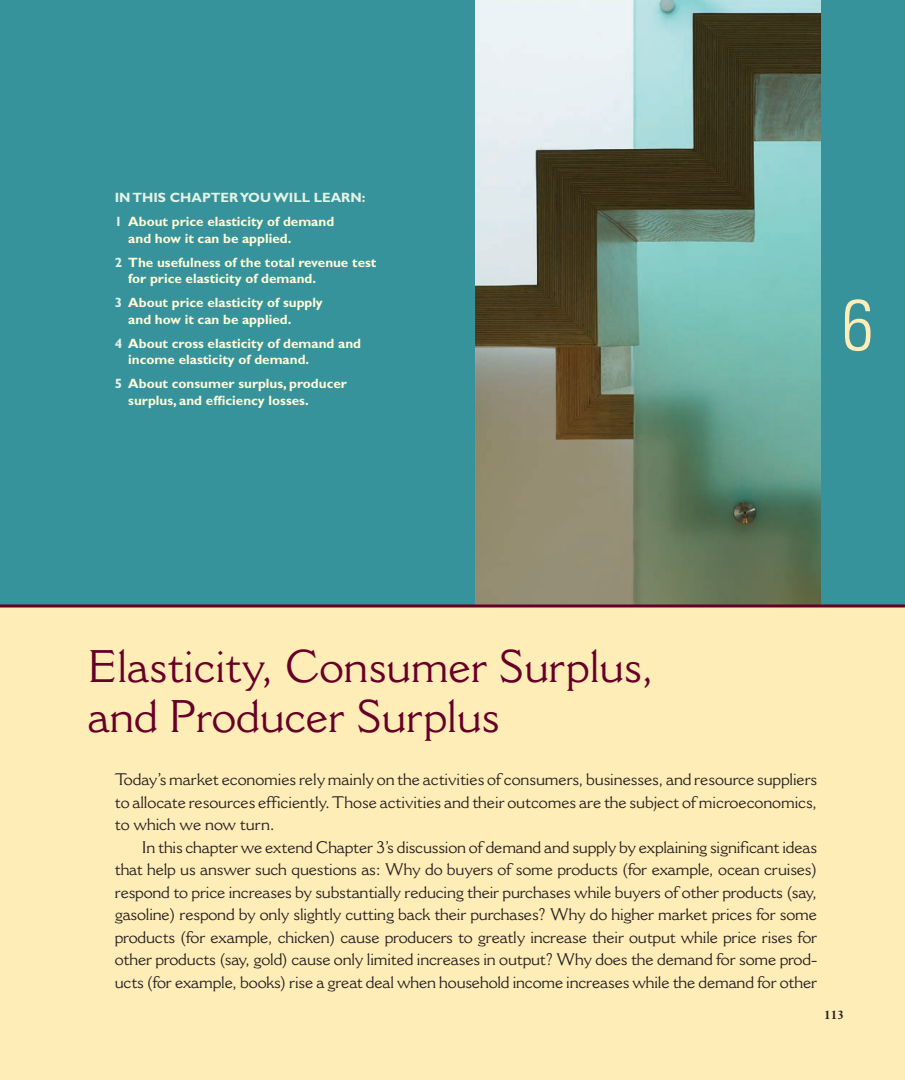
<style>
.page{position:relative;width:905px;height:1080px;background:#fff}
.page>*{position:absolute;margin:0;border:0;box-sizing:border-box;transform-origin:0 0}
.t1{font:300 condensed 72px "Univers";color:#ffedb8}
.t2{font:45px/49.5px "Cantoria";color:#670026}
.t3{font:16.5px/22.5px "Cantoria";letter-spacing:-.01em;color:#231f20;text-align:justify}
.t4{font:700 13.5px/24px "Gill Sans";color:#fffbd6}
.t5{font:700 12px "Janson Text";color:#231f20}
.s1{color:#e3f2e7}
</style>
<div class="page">
<div style="left:0;top:0;width:904px;height:1080px;background:#ffedb8"></div>
<div style="left:0;top:0;width:904px;height:605px;background:#37939b"></div>
<img style="left:475px;top:0;width:345px;height:604px">
<svg style="left:0;top:604px;width:904px;height:4px;background:#772e43"></svg>
<p class="t4" style="left:115px;top:187px;width:252px"><span class="s1">IN THIS CHAPTER YOU WILL LEARN:<br>1</span> About price elasticity of demand</p>
<p class="t4" style="left:115px;top:228px;width:263px;text-indent:14px">and how it can be applied.<br><span class="s1">2</span> The usefulness of the total revenue test</p>
<p class="t4" style="left:115px;top:268px;width:209px;text-align:center">for price elasticity of demand.<br><span class="s1">3</span> About price elasticity of supply</p>
<p class="t4" style="left:115px;top:309px;width:248px;text-indent:14px">and how it can be applied.<br><span class="s1">4</span> About cross elasticity of demand and</p>
<p class="t4" style="left:115px;top:349px;width:233px;text-indent:14px">income elasticity of demand.<br><span class="s1">5</span> About consumer surplus, producer</p>
<p class="t4" style="left:128px;top:390px;width:182px">surplus, and efficiency losses.</p>
<h1 class="t1" style="left:841px;top:299px;width:33px">6</h1>
<h2 class="t2" style="left:88px;top:646px;width:568px">Elasticity, Consumer Surplus, and Producer Surplus</h2>
<p class="t3" style="left:115px;top:770px;width:703px">Today’s market economies rely mainly on the activities of consumers, businesses, and resource suppliers to allocate resources efficiently. Those activities and their outcomes are the subject of microeconomics, to which we now turn.</p>
<p class="t3" style="left:115px;top:837px;width:704px;text-indent:27px">In this chapter we extend Chapter 3’s discussion of demand and supply by explaining significant ideas that help us answer such questions as: Why do buyers of some products (for example, ocean cruises) respond to price increases by substantially reducing their purchases while buyers of other products (say, gasoline) respond by only slightly cutting back their purchases? Why do higher market prices for some products (for example, chicken) cause producers to greatly increase their output while price rises for other products (say, gold) cause only limited increases in output? Why does the demand for some prod&shy;ucts (for example, books) rise a great deal when household income increases while the demand for other</p>
<p class="t5" style="left:824px;top:1010px;width:22px">113</p>
</div>
